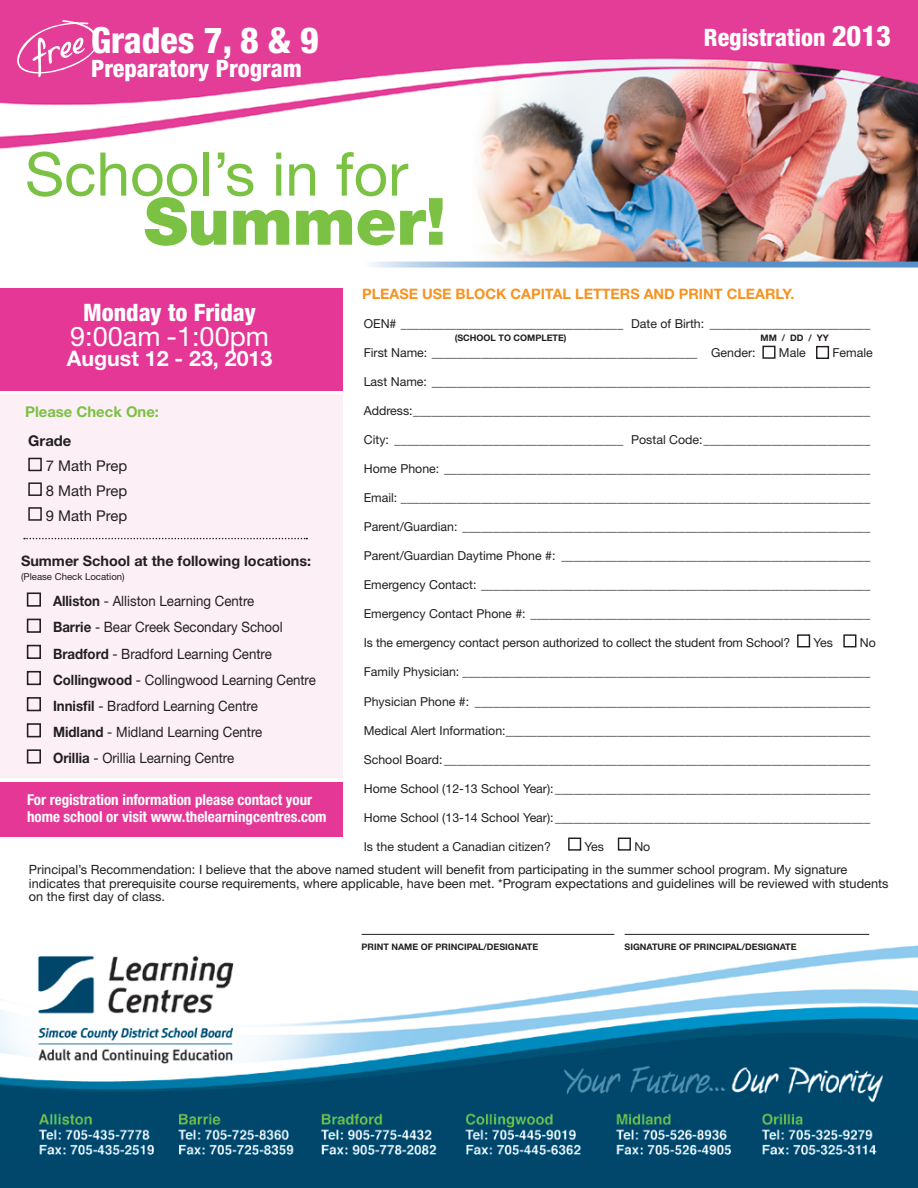
<style>
.page{position:relative;width:918px;height:1188px;background:#fff}
.page>*{position:absolute;margin:0;border:0;box-sizing:border-box;transform-origin:0 0}
.t1{font:900 65.25px "Helvetica Neue";color:#7bc144}
.t2{font:60.3px "Helvetica Neue";color:#7bc144}
.t3{font:800 condensed 36px "Helvetica Neue";color:#fff}
.t4{font:27px "Helvetica Neue";color:#fff}
.t5{font:800 condensed 24px "Helvetica Neue";color:#fff}
.t6{font:700 21.3px "Helvetica Neue";color:#fff}
.t7{font:700 condensed 15px/16.5px "Helvetica Neue";color:#fff}
.t8{font:14.85px "Helvetica Neue";color:#231f20}
.t9{font:700 14.85px "Helvetica Neue";color:#7bc144}
.t10{font:700 14.85px "Helvetica Neue";color:#231f20}
.t11{font:700 14.4px "Helvetica Neue";color:#f79320}
.t12{font:700 14.4px "Helvetica Neue";color:#231f20}
.t13{font:14.25px "Helvetica Neue";color:#231f20;scale:.93 1}
.t14{font:12.75px/13.5px "Helvetica Neue";color:#231f20}
.t15{font:12.3px "Helvetica Neue";color:#231f20}
.t16{font:9.6px "Helvetica Neue";color:#231f20}
.t17{font:700 9px "Helvetica Neue";color:#231f20}
.s1{font-size:28.5px}
.s2{font-weight:700}
</style>
<div class="page">
<img style="left:0;top:0;width:918px;height:1188px">
<svg style="left:221px;top:262px;width:697px;height:6px"></svg>
<div style="left:0;top:288px;width:342px;height:102px;background:#e43796"></div>
<div style="left:0;top:394px;width:342px;height:384px;background:#fceff6"></div>
<div style="left:27px;top:592px;width:14px;height:15px;border:2px solid #231f20"></div>
<div style="left:27px;top:619px;width:14px;height:14px;border:2px solid #231f20"></div>
<div style="left:27px;top:645px;width:14px;height:14px;border:2px solid #231f20"></div>
<div style="left:27px;top:671px;width:14px;height:14px;border:2px solid #231f20"></div>
<div style="left:27px;top:697px;width:14px;height:14px;border:2px solid #231f20"></div>
<div style="left:27px;top:723px;width:14px;height:14px;border:2px solid #231f20"></div>
<div style="left:27px;top:749px;width:14px;height:15px;border:2px solid #231f20"></div>
<div style="left:28px;top:458px;width:14px;height:13px;border:2px solid #231f20"></div>
<div style="left:28px;top:482px;width:14px;height:14px;border:2px solid #231f20"></div>
<div style="left:28px;top:507px;width:14px;height:14px;border:2px solid #231f20"></div>
<svg style="left:24px;top:538px;width:283px;height:1px"></svg>
<div style="left:0;top:783px;width:342px;height:54px;background:#e43796"></div>
<svg style="left:8px;top:20px;width:96px;height:57px;background:#e758a5"></svg>
<div style="left:762px;top:346px;width:14px;height:13px;border:1px solid #231f20"></div>
<div style="left:816px;top:346px;width:13px;height:13px;border:1px solid #231f20"></div>
<div style="left:797px;top:634px;width:13px;height:13px;border:1px solid #231f20"></div>
<div style="left:843px;top:634px;width:13px;height:13px;border:1px solid #231f20"></div>
<div style="left:568px;top:838px;width:13px;height:13px;border:1px solid #231f20"></div>
<div style="left:618px;top:838px;width:13px;height:13px;border:1px solid #231f20"></div>
<hr style="left:362px;top:934px;width:252px;height:1px;background:#231f20">
<hr style="left:625px;top:934px;width:244px;height:1px;background:#231f20">
<p class="t3" style="left:91px;top:18px;width:229px">Grades 7, 8 &amp; 9</p>
<p class="t5" style="left:91px;top:54px;width:212px">Preparatory Program</p>
<p class="t2" style="left:25px;top:138px;width:385px">School’s in for</p>
<p class="t1" style="left:144px;top:183px;width:304px">Summer!</p>
<p class="t5" style="left:704px;top:23px;width:189px">Registration <span class="s1">2013</span></p>
<p class="t5" style="left:83px;top:297px;width:174px">Monday to Friday</p>
<p class="t4" style="left:70px;top:321px;width:200px">9:00am -1:00pm</p>
<p class="t6" style="left:67px;top:345px;width:207px">August 12 - 23, 2013</p>
<p class="t9" style="left:25px;top:403px;width:135px">Please Check One:</p>
<p class="t10" style="left:28px;top:432px;width:45px">Grade</p>
<p class="t8" style="left:46px;top:457px;width:83px">7 Math Prep</p>
<p class="t8" style="left:46px;top:482px;width:83px">8 Math Prep</p>
<p class="t8" style="left:46px;top:507px;width:83px">9 Math Prep</p>
<p class="t12" style="left:21px;top:552px;width:292px">Summer School at the following locations:</p>
<p class="t16" style="left:21px;top:571px;width:105px">(Please Check Location)</p>
<p class="t13" style="left:53px;top:593px;width:218px"><span class="s2">Alliston</span> - Alliston Learning Centre</p>
<p class="t13" style="left:53px;top:619px;width:248px"><span class="s2">Barrie</span> - Bear Creek Secondary School</p>
<p class="t13" style="left:53px;top:645px;width:237px"><span class="s2">Bradford</span> - Bradford Learning Centre</p>
<p class="t13" style="left:53px;top:671px;width:284px"><span class="s2">Collingwood</span> - Collingwood Learning Centre</p>
<p class="t13" style="left:53px;top:697px;width:222px"><span class="s2">Innisfil</span> - Bradford Learning Centre</p>
<p class="t13" style="left:53px;top:724px;width:227px"><span class="s2">Midland</span> - Midland Learning Centre</p>
<p class="t13" style="left:53px;top:750px;width:196px"><span class="s2">Orillia</span> - Orillia Learning Centre</p>
<p class="t7" style="left:27px;top:792px;width:301px">For registration information please contact your home school or visit www.thelearningcentres.com</p>
<p class="t11" style="left:362px;top:285px;width:434px">PLEASE USE BLOCK CAPITAL LETTERS AND PRINT CLEARLY.</p>
<p class="t17" style="left:455px;top:332px;width:113px">(SCHOOL TO COMPLETE)</p>
<p class="t17" style="left:761px;top:332px;width:70px">MM / DD / YY</p>
<p class="t15" style="left:364px;top:316px;width:508px">OEN# ____________________________________ Date of Birth: __________________________</p>
<p class="t15" style="left:364px;top:345px;width:393px">First Name: ___________________________________________ Gender:</p>
<p class="t15" style="left:779px;top:345px;width:28px">Male</p>
<p class="t15" style="left:833px;top:345px;width:42px">Female</p>
<p class="t15" style="left:364px;top:375px;width:508px">Last Name: _______________________________________________________________________</p>
<p class="t15" style="left:364px;top:404px;width:508px">Address:__________________________________________________________________________</p>
<p class="t15" style="left:364px;top:433px;width:508px">City: _____________________________________ Postal Code:___________________________</p>
<p class="t15" style="left:364px;top:462px;width:508px">Home Phone: _____________________________________________________________________</p>
<p class="t15" style="left:364px;top:491px;width:508px">Email: ____________________________________________________________________________</p>
<p class="t15" style="left:364px;top:520px;width:508px">Parent/Guardian: __________________________________________________________________</p>
<p class="t15" style="left:364px;top:549px;width:508px">Parent/Guardian Daytime Phone #: __________________________________________________</p>
<p class="t15" style="left:364px;top:578px;width:508px">Emergency Contact: _______________________________________________________________</p>
<p class="t15" style="left:364px;top:607px;width:508px">Emergency Contact Phone #: _______________________________________________________</p>
<p class="t15" style="left:364px;top:636px;width:428px">Is the emergency contact person authorized to collect the student from School?</p>
<p class="t15" style="left:814px;top:636px;width:21px">Yes</p>
<p class="t15" style="left:860px;top:636px;width:18px">No</p>
<p class="t15" style="left:364px;top:665px;width:508px">Family Physician: __________________________________________________________________</p>
<p class="t15" style="left:364px;top:694px;width:508px">Physician Phone #: ________________________________________________________________</p>
<p class="t15" style="left:364px;top:723px;width:508px">Medical Alert Information:___________________________________________________________</p>
<p class="t15" style="left:364px;top:752px;width:508px">School Board: _____________________________________________________________________</p>
<p class="t15" style="left:364px;top:781px;width:508px">Home School (12-13 School Year): ___________________________________________________</p>
<p class="t15" style="left:364px;top:810px;width:508px">Home School (13-14 School Year): ___________________________________________________</p>
<p class="t15" style="left:364px;top:839px;width:189px">Is the student a Canadian citizen?</p>
<p class="t15" style="left:585px;top:839px;width:21px">Yes</p>
<p class="t15" style="left:634px;top:839px;width:18px">No</p>
<p class="t14" style="left:29px;top:863px;width:861px">Principal’s Recommendation: I believe that the above named student will benefit from participating in the summer school program. My signature indicates that prerequisite course requirements, where applicable, have been met. *Program expectations and guidelines will be reviewed with students on the first day of class.</p>
<p class="t17" style="left:362px;top:941px;width:178px">PRINT NAME OF PRINCIPAL/DESIGNATE</p>
<p class="t17" style="left:625px;top:941px;width:173px">SIGNATURE OF PRINCIPAL/DESIGNATE</p>
</div>
